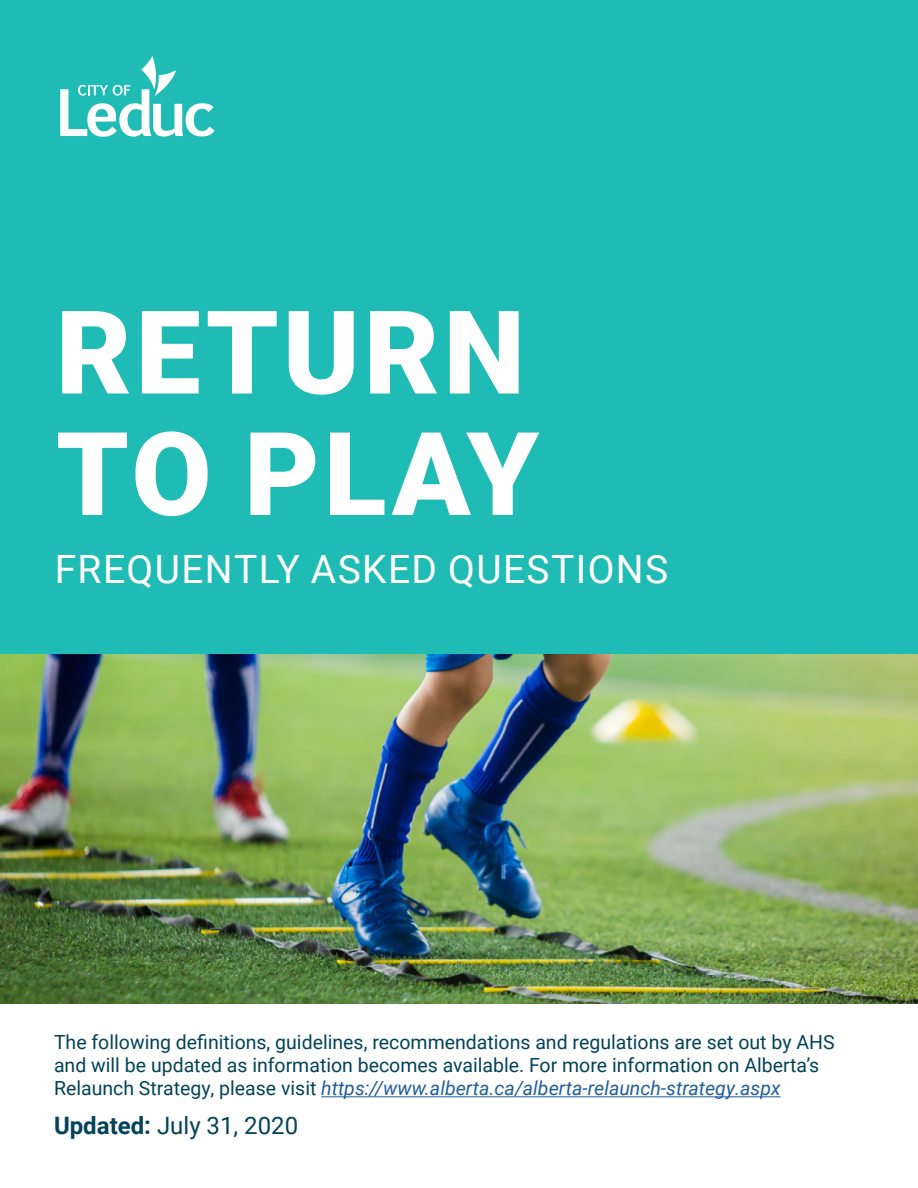
<style>
.page{position:relative;width:918px;height:1188px;background:#fff}
.page>*{position:absolute;margin:0;border:0;box-sizing:border-box;transform-origin:0 0}
.t1{font:900 115.95px/121.5px "Roboto";letter-spacing:.035em;color:#fff}
.t2{font:39px "Roboto";letter-spacing:.035em;color:#fff}
.t3{font:24px "Roboto";color:#024359}
.t4{font:19.5px/23.4px "Roboto";color:#024359}
.s1{font-style:italic;color:#215e9e}
.s2{font-weight:700}
</style>
<div class="page">
<img style="left:0;top:653px;width:918px;height:350px">
<div style="left:0;top:0;width:918px;height:653px;background:#1fbbb5"></div>
<svg style="left:60px;top:56px;width:155px;height:81px"></svg>
<hr style="left:321px;top:1096px;width:460px;height:1px;background:#215e9e">
<h1 class="t1" style="left:56px;top:287px;width:485px">RETURN<br>TO PLAY</h1>
<h2 class="t2" style="left:55px;top:542px;width:615px">FREQUENTLY ASKED QUESTIONS</h2>
<p class="t4" style="left:54px;top:1029px;width:782px">The following definitions, guidelines, recommendations and regulations are set out by AHS and will be updated as information becomes available. For more information on Alberta’s<br>Relaunch Strategy, please visit <span class="s1">https://www.alberta.ca/alberta-relaunch-strategy.aspx</span></p>
<p class="t3" style="left:54px;top:1109px;width:246px"><span class="s2">Updated:</span> July 31, 2020</p>
</div>
